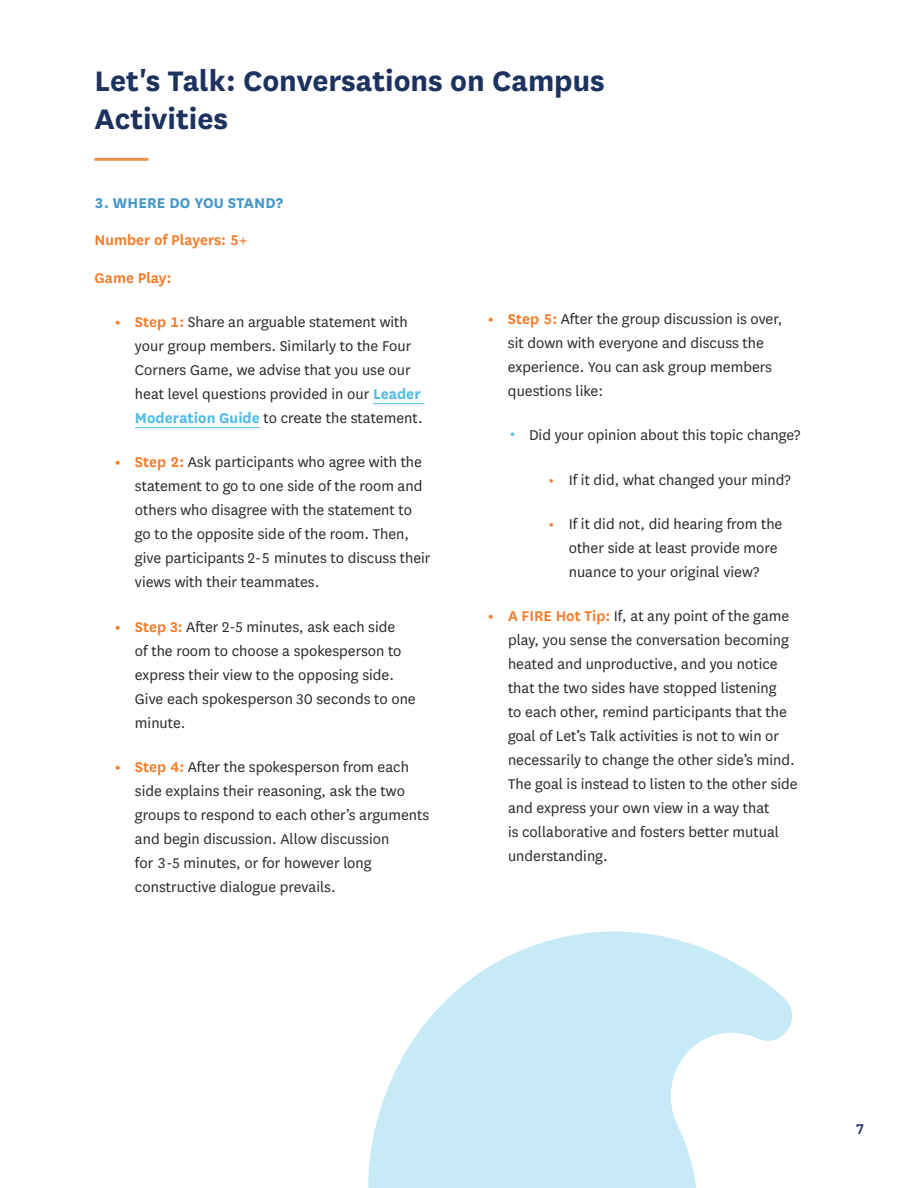
<style>
.page{position:relative;width:918px;height:1188px;background:#fff}
.page>*{position:absolute;margin:0;border:0;box-sizing:border-box;transform-origin:0 0}
.t1{font:700 33px/37.5px "National";color:#1c325f}
.t2{font:16.5px/24px "National";color:#292829}
.t3{font:600 16.5px "National";color:#f47c29}
.t4{font:700 16.5px "National";letter-spacing:.01em;color:#4696c8}
.t5{font:500 16.5px "National";color:#1c325f}
.s1{font-weight:700;color:#f47c29}
.s2{font-weight:600;color:#f47c29}
.s3{font-weight:700;color:#51bde8}
.s4{font-size:24px;color:#51bde8}
</style>
<div class="page">
<hr style="left:373px;top:403px;width:52px;height:1px;background:#51bde8">
<hr style="left:135px;top:427px;width:125px;height:1px;background:#51bde8">
<hr style="left:94px;top:158px;width:54px;height:3px;background:#e99348">
<svg style="left:368px;top:931px;width:424px;height:257px;fill:#c7eaf7"></svg>
<h1 class="t1" style="left:94px;top:60px;width:512px">Let's Talk: Conversations on Campus<br>Activities</h1>
<p class="t4" style="left:94px;top:191px;width:190px">3. WHERE DO YOU STAND?</p>
<p class="t3" style="left:94px;top:229px;width:154px">Number of Players: 5+</p>
<p class="t3" style="left:94px;top:266px;width:79px">Game Play:</p>
<p class="t2" style="left:135px;top:309px;width:289px;text-indent:-20px"><span class="s1">•</span> <span class="s2">Step 1:</span> Share an arguable statement with your group members. Similarly to the Four Corners Game, we advise that you use our heat level questions provided in our <span class="s3">Leader Moderation Guide</span> to create the statement.</p>
<p class="t2" style="left:135px;top:450px;width:297px;text-indent:-20px"><span class="s1">•</span> <span class="s2">Step 2:</span> Ask participants who agree with the statement to go to one side of the room and others who disagree with the statement to go to the opposite side of the room. Then, give participants 2-5 minutes to discuss their views with their teammates.</p>
<p class="t2" style="left:135px;top:614px;width:282px;text-indent:-20px"><span class="s1">•</span> <span class="s2">Step 3:</span> After 2-5 minutes, ask each side<br>of the room to choose a spokesperson to express their view to the opposing side.<br>Give each spokesperson 30 seconds to one minute.</p>
<p class="t2" style="left:135px;top:754px;width:296px;text-indent:-20px"><span class="s1">•</span> <span class="s2">Step 4:</span> After the spokesperson from each side explains their reasoning, ask the two groups to respond to each other’s arguments and begin discussion. Allow discussion<br>for 3-5 minutes, or for however long constructive dialogue prevails.</p>
<p class="t2" style="left:508px;top:306px;width:276px;text-indent:-20px"><span class="s1">•</span> <span class="s2">Step 5:</span> After the group discussion is over, sit down with everyone and discuss the experience. You can ask group members questions like:</p>
<p class="t2" style="left:509px;top:423px;width:293px"><span class="s4">•</span> Did your opinion about this topic change?</p>
<p class="t2" style="left:549px;top:467px;width:244px"><span class="s2">•</span> If it did, what changed your mind?</p>
<p class="t2" style="left:569px;top:511px;width:215px;text-indent:-20px"><span class="s2">•</span> If it did not, did hearing from the other side at least provide more nuance to your original view?</p>
<p class="t2" style="left:508px;top:603px;width:291px;text-indent:-20px"><span class="s1">•</span> <span class="s2">A FIRE Hot Tip:</span> If, at any point of the game play, you sense the conversation becoming heated and unproductive, and you notice that the two sides have stopped listening<br>to each other, remind participants that the goal of Let’s Talk activities is not to win or necessarily to change the other side’s mind.<br>The goal is instead to listen to the other side and express your own view in a way that<br>is collaborative and fosters better mutual understanding.</p>
<p class="t5" style="left:857px;top:1118px;width:9px">7</p>
</div>
